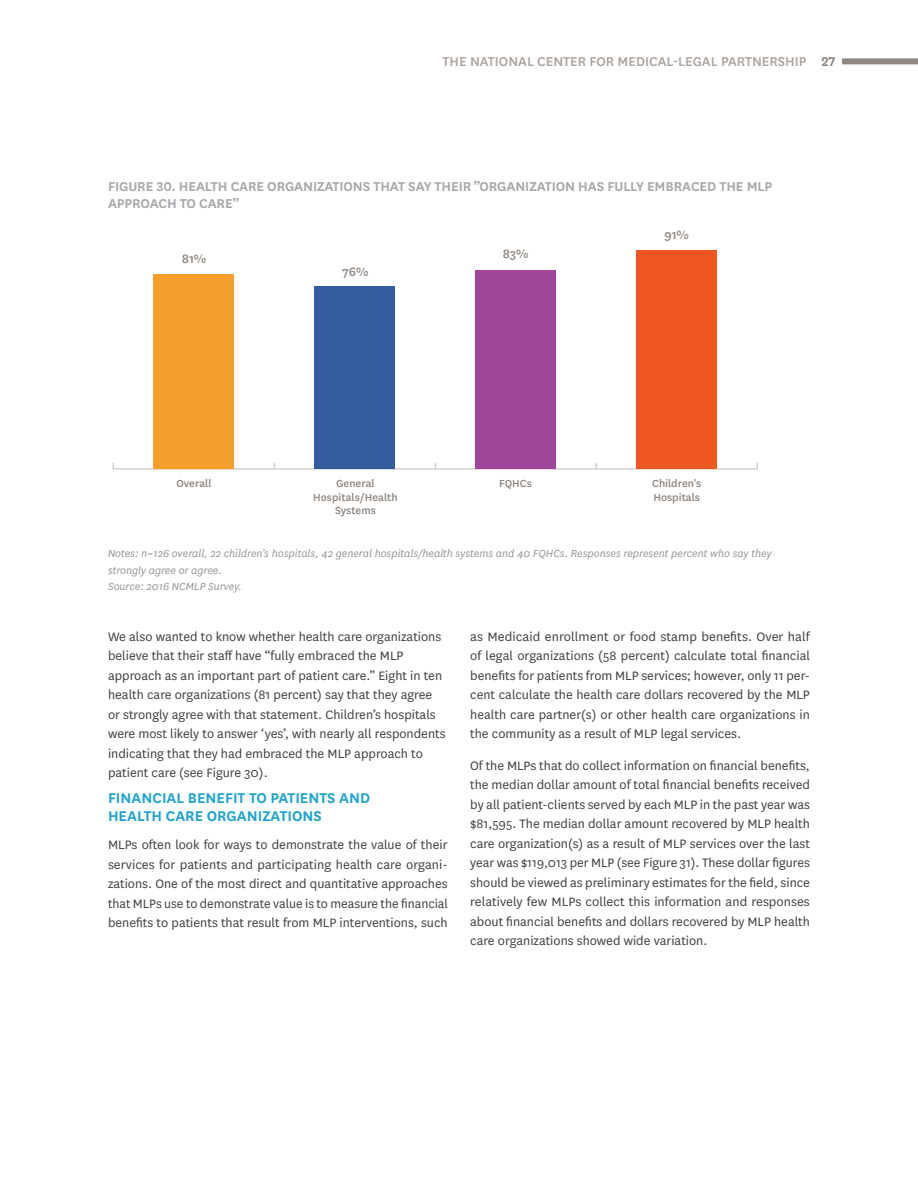
<style>
.page{position:relative;width:918px;height:1188px;background:#fff}
.page>*{position:absolute;margin:0;border:0;box-sizing:border-box;transform-origin:0 0}
.t1{font:600 16.5px/18px "National";color:#20a4cc}
.t2{font:600 15px/16.5px "National";letter-spacing:-.01em;color:#a7a9ac}
.t3{font:500 15px "National";color:#aba39e}
.t4{font:14.25px/19.5px "National";color:#414042;text-align:justify}
.t5{font:500 14.25px "National";color:#8f8780}
.t6{font:italic 12px/16.5px "National";color:#939598}
.t7{font:500 12px/13.5px "National";color:#8f8780}
.s1{font-weight:600;color:#8f8780}
</style>
<div class="page">
<hr style="left:113px;top:469px;width:644px;height:1px;background:#bfb9b4">
<div style="left:154px;top:275px;width:80px;height:194px;background:#f59e2b"></div>
<div style="left:315px;top:287px;width:80px;height:182px;background:#345da0"></div>
<div style="left:476px;top:270px;width:80px;height:199px;background:#9f469a"></div>
<div style="left:636px;top:251px;width:81px;height:218px;background:#f05622"></div>
<div style="left:842px;top:58px;width:76px;height:6px;background:#8f8780"></div>
<p class="t3" style="left:443px;top:52px;width:394px">THE NATIONAL CENTER FOR MEDICAL-LEGAL PARTNERSHIP <span class="s1">27</span></p>
<p class="t2" style="left:108px;top:177px;width:666px">FIGURE 30. HEALTH CARE ORGANIZATIONS THAT SAY THEIR ”ORGANIZATION HAS FULLY EMBRACED THE MLP<br>APPROACH TO CARE”</p>
<p class="t5" style="left:182px;top:249px;width:26px">81%</p>
<p class="t5" style="left:342px;top:262px;width:28px">76%</p>
<p class="t5" style="left:503px;top:244px;width:27px">83%</p>
<p class="t5" style="left:665px;top:225px;width:26px">91%</p>
<p class="t7" style="left:176px;top:476px;width:37px">Overall</p>
<p class="t7" style="left:652px;top:476px;width:51px">Children's<br>Hospitals</p>
<p class="t7" style="left:313px;top:476px;width:86px;text-align:center">General<br>Hospitals/Health<br>Systems</p>
<p class="t7" style="left:499px;top:476px;width:34px">FQHCs</p>
<p class="t6" style="left:108px;top:545px;width:665px">Notes: n=126 overall, 22 children’s hospitals, 42 general hospitals/health systems and 40 FQHCs. Responses represent percent who say they strongly agree or agree.<br>Source: 2016 NCMLP Survey.</p>
<p class="t4" style="left:470px;top:626px;width:341px">as Medicaid enrollment or food stamp benefits. Over half of legal organizations (58 percent) calculate total financial benefits for patients from MLP services; however, only 11 per&shy;cent calculate the health care dollars recovered by the MLP health care partner(s) or other health care organizations in the community as a result of MLP legal services.</p>
<p class="t4" style="left:470px;top:755px;width:341px">Of the MLPs that do collect information on financial benefits, the median dollar amount of total financial benefits received by all patient-clients served by each MLP in the past year was $81,595. The median dollar amount recovered by MLP health care organization(s) as a result of MLP services over the last year was $119,013 per MLP (see Figure 31). These dollar figures should be viewed as preliminary estimates for the field, since relatively few MLPs collect this information and responses about financial benefits and dollars recovered by MLP health care organizations showed wide variation.</p>
<p class="t4" style="left:108px;top:626px;width:339px;text-align:left">We also wanted to know whether health care organizations believe that their staff have “fully embraced the MLP approach as an important part of patient care.” Eight in ten health care organizations (81 percent) say that they agree or strongly agree with that statement. Children’s hospitals were most likely to answer ‘yes’, with nearly all respondents indicating that they had embraced the MLP approach to patient care (see Figure 30).</p>
<p class="t1" style="left:108px;top:788px;width:264px">FINANCIAL BENEFIT TO PATIENTS AND<br>HEALTH CARE ORGANIZATIONS</p>
<p class="t4" style="left:108px;top:834px;width:341px">MLPs often look for ways to demonstrate the value of their services for patients and participating health care organi&shy;zations. One of the most direct and quantitative approaches that MLPs use to demonstrate value is to measure the financial benefits to patients that result from MLP interventions, such</p>
</div>
